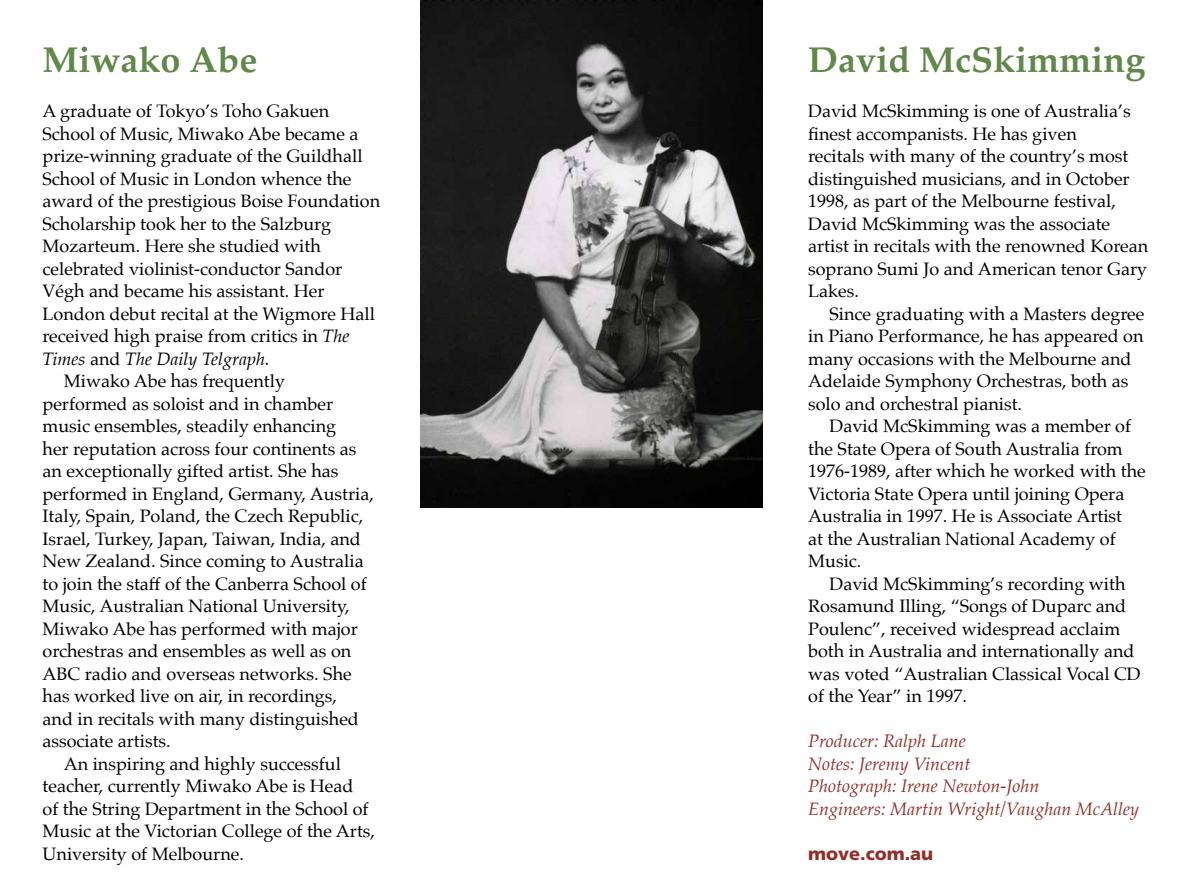
<style>
.page{position:relative;width:1191px;height:893px;background:#fff}
.page>*{position:absolute;margin:0;border:0;box-sizing:border-box;transform-origin:0 0}
.t1{font:700 36px "Palatino";color:#608848}
.t2{font:18px/22.5px "Palatino";color:#000}
.t3{font:italic 18px/22.5px "Palatino";color:#932f29}
.t4{font:italic 18px "Palatino";color:#000}
.t5{font:900 18px "Frutiger";color:#932f29}
.s1{font-style:italic}
.s2{font-style:normal}
</style>
<div class="page">
<img style="left:420px;top:0;width:342px;height:507px">
<h1 class="t1" style="left:43px;top:29px;width:216px">Miwako Abe</h1>
<p class="t2" style="left:43px;top:100px;width:288px">A graduate of Tokyo’s Toho Gakuen</p>
<p class="t2" style="left:43px;top:122px;width:317px">School of Music, Miwako Abe became a</p>
<p class="t2" style="left:43px;top:145px;width:321px">prize-winning graduate of the Guildhall</p>
<p class="t2" style="left:43px;top:167px;width:310px">School of Music in London whence the</p>
<p class="t2" style="left:43px;top:190px;width:339px">award of the prestigious Boise Foundation</p>
<p class="t2" style="left:43px;top:212px;width:290px">Scholarship took her to the Salzburg</p>
<p class="t2" style="left:43px;top:235px;width:280px">Mozarteum. Here she studied with</p>
<p class="t2" style="left:43px;top:257px;width:301px">celebrated violinist-conductor Sandor</p>
<p class="t2" style="left:43px;top:280px;width:284px">Végh and became his assistant. Her</p>
<p class="t2" style="left:43px;top:302px;width:334px">London debut recital at the Wigmore Hall</p>
<p class="t2" style="left:43px;top:325px;width:308px">received high praise from critics in <span class="s1">The</span></p>
<p class="t4" style="left:43px;top:343px;width:228px">Times <span class="s2">and</span> The Daily Telgraph.</p>
<p class="t2" style="left:64px;top:370px;width:223px">Miwako Abe has frequently</p>
<p class="t2" style="left:43px;top:392px;width:292px">performed as soloist and in chamber</p>
<p class="t2" style="left:43px;top:415px;width:295px">music ensembles, steadily enhancing</p>
<p class="t2" style="left:43px;top:437px;width:315px">her reputation across four continents as</p>
<p class="t2" style="left:43px;top:460px;width:297px">an exceptionally gifted artist. She has</p>
<p class="t2" style="left:43px;top:482px;width:333px">performed in England, Germany, Austria,</p>
<p class="t2" style="left:43px;top:505px;width:322px">Italy, Spain, Poland, the Czech Republic,</p>
<p class="t2" style="left:43px;top:527px;width:320px">Israel, Turkey, Japan, Taiwan, India, and</p>
<p class="t2" style="left:43px;top:550px;width:323px">New Zealand. Since coming to Australia</p>
<p class="t2" style="left:43px;top:572px;width:326px">to join the staff of the Canberra School of</p>
<p class="t2" style="left:43px;top:595px;width:308px">Music, Australian National University,</p>
<p class="t2" style="left:43px;top:617px;width:317px">Miwako Abe has performed with major</p>
<p class="t2" style="left:43px;top:640px;width:310px">orchestras and ensembles as well as on</p>
<p class="t2" style="left:43px;top:662px;width:311px">ABC radio and overseas networks. She</p>
<p class="t2" style="left:43px;top:685px;width:296px">has worked live on air, in recordings,</p>
<p class="t2" style="left:43px;top:707px;width:318px">and in recitals with many distinguished</p>
<p class="t2" style="left:43px;top:730px;width:130px">associate artists.</p>
<p class="t2" style="left:64px;top:752px;width:279px">An inspiring and highly successful</p>
<p class="t2" style="left:43px;top:775px;width:312px">teacher, currently Miwako Abe is Head</p>
<p class="t2" style="left:43px;top:797px;width:327px">of the String Department in the School of</p>
<p class="t2" style="left:43px;top:820px;width:334px">Music at the Victorian College of the Arts,</p>
<p class="t2" style="left:43px;top:842px;width:203px">University of Melbourne.</p>
<h1 class="t1" style="left:808px;top:29px;width:338px">David McSkimming</h1>
<p class="t2" style="left:808px;top:100px;width:341px">David McSkimming is one of Australia’s finest accompanists. He has given<br>recitals with many of the country’s most distinguished musicians, and in October 1998, as part of the Melbourne festival, David McSkimming was the associate artist in recitals with the renowned Korean soprano Sumi Jo and American tenor Gary Lakes.</p>
<p class="t2" style="left:808px;top:302px;width:338px;text-indent:21px">Since graduating with a Masters degree in Piano Performance, he has appeared on many occasions with the Melbourne and Adelaide Symphony Orchestras, both as solo and orchestral pianist.</p>
<p class="t2" style="left:808px;top:415px;width:339px;text-indent:21px">David McSkimming was a member of the State Opera of South Australia from 1976-1989, after which he worked with the Victoria State Opera until joining Opera Australia in 1997. He is Associate Artist<br>at the Australian National Academy of Music.</p>
<p class="t2" style="left:808px;top:572px;width:334px;text-indent:21px">David McSkimming’s recording with Rosamund Illing, “Songs of Duparc and Poulenc”, received widespread acclaim both in Australia and internationally and was voted “Australian Classical Vocal CD of the Year” in 1997.</p>
<p class="t3" style="left:808px;top:729px;width:332px">Producer: Ralph Lane<br>Notes: Jeremy Vincent<br>Photograph: Irene Newton-John<br>Engineers: Martin Wright/Vaughan McAlley</p>
<p class="t5" style="left:808px;top:842px;width:127px">move.com.au</p>
</div>
